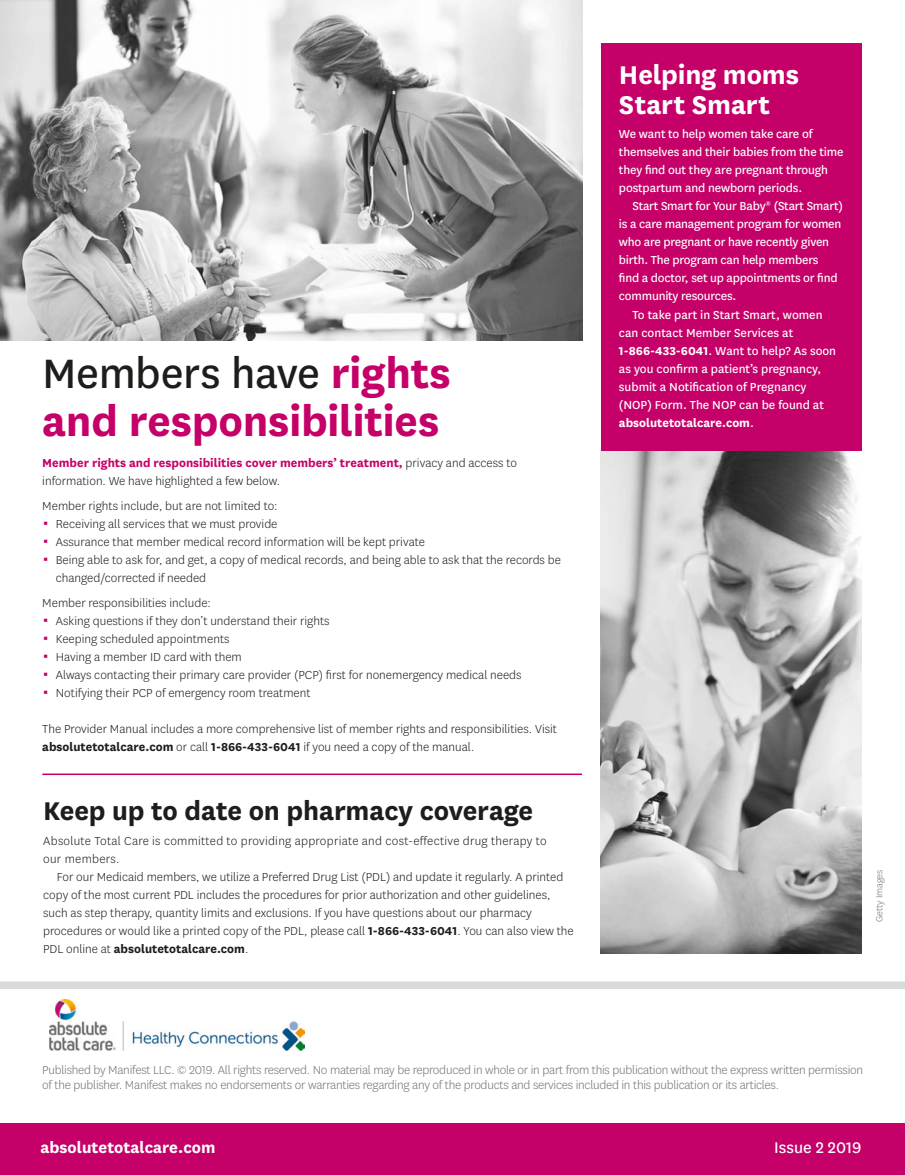
<style>
.page{position:relative;width:905px;height:1175px;background:#fff}
.page>*{position:absolute;margin:0;border:0;box-sizing:border-box;transform-origin:0 0}
.t1{font:700 48px/48px "Centene Sans";letter-spacing:-.01em;color:#c50068}
.t2{font:700 30px "Centene Sans";letter-spacing:-.005em;color:#1d1d1b}
.t3{font:700 30px/30px "Centene Sans";letter-spacing:-.005em;color:#fff}
.t4{font:700 18px "Centene Sans";color:#fff}
.t5{font:18px "Centene Sans";color:#fff}
.t6{font:300 13.5px/18px "Centene Sans";color:#1d1d1b}
.t7{font:13.5px/18px "Centene Sans";letter-spacing:-.01em;color:#fff}
.t8{font:300 13.5px/15px "Centene Sans";letter-spacing:-.02em;color:#747373}
.t9{font:300 13.5px/18px "Centene Sans";letter-spacing:.02em;color:#1d1d1b}
.t10{font:700 13.5px "Centene Sans";color:#fff}
.t11{font:300 10.5px "Centene Sans";color:#747373}
.s1{font-weight:400;color:#1d1d1b}
.s2{font-weight:700;color:#c50068}
.s3{font-weight:700}
.s4{font-weight:400}
</style>
<div class="page">
<img style="left:0;top:0;width:583px;height:340px">
<img style="left:601px;top:451px;width:260px;height:502px">
<div style="left:601px;top:43px;width:260px;height:408px;background:#c50068"></div>
<hr style="left:42px;top:773px;width:540px;height:2px;background:#c50068">
<div style="left:0;top:1123px;width:905px;height:52px;background:#c50068"></div>
<div style="left:0;top:981px;width:905px;height:8px;background:#dadada"></div>
<img style="left:49px;top:999px;width:256px;height:51px">
<h1 class="t1" style="left:42px;top:345px;width:410px"><span class="s1">Members have</span> rights and responsibilities</h1>
<p class="t6" style="left:42px;top:454px;width:476px"><span class="s2">Member rights and responsibilities cover members’ treatment,</span> privacy and access to information. We have highlighted a few below.</p>
<p class="t6" style="left:56px;top:496px;width:506px;text-indent:-14px">Member rights include, but are not limited to:<br>Receiving all services that we must provide<br>Assurance that member medical record information will be kept private<br>Being able to ask for, and get, a copy of medical records, and being able to ask that the records be changed/corrected if needed</p>
<p class="t6" style="left:56px;top:593px;width:467px;text-indent:-14px">Member responsibilities include:<br>Asking questions if they don’t understand their rights<br>Keeping scheduled appointments<br>Having a member ID card with them<br>Always contacting their primary care provider (PCP) first for nonemergency medical needs Notifying their PCP of emergency room treatment</p>
<p class="t6" style="left:42px;top:719px;width:516px">The Provider Manual includes a more comprehensive list of member rights and responsibilities. Visit <span class="s3">absolutetotalcare.com</span> or call <span class="s3">1-866-433-6041</span> if you need a copy of the manual.</p>
<h2 class="t3" style="left:619px;top:57px;width:182px">Helping moms<br>Start Smart</h2>
<p class="t7" style="left:619px;top:125px;width:226px">We want to help women take care of themselves and their babies from the time they find out they are pregnant through postpartum and newborn periods.</p>
<p class="t7" style="left:632px;top:197px;width:212px">Start Smart for Your Baby<sup>®</sup> (Start Smart)</p>
<p class="t7" style="left:619px;top:215px;width:224px">is a care management program for women</p>
<p class="t7" style="left:619px;top:233px;width:212px">who are pregnant or have recently given</p>
<p class="t7" style="left:619px;top:251px;width:201px">birth. The program can help members</p>
<p class="t7" style="left:619px;top:269px;width:220px">find a doctor, set up appointments or find</p>
<p class="t7" style="left:619px;top:287px;width:119px">community resources.</p>
<p class="t7" style="left:632px;top:305px;width:192px">To take part in Start Smart, women</p>
<p class="t7" style="left:619px;top:323px;width:176px">can contact Member Services at</p>
<p class="t7" style="left:619px;top:341px;width:219px"><span class="s3">1-866-433-6041</span>. Want to help? As soon</p>
<p class="t7" style="left:619px;top:359px;width:204px">as you confirm a patient’s pregnancy,</p>
<p class="t7" style="left:619px;top:377px;width:189px">submit a Notification of Pregnancy</p>
<p class="t7" style="left:619px;top:395px;width:206px">(NOP) Form. The NOP can be found at</p>
<p class="t10" style="left:619px;top:413px;width:136px">absolutetotalcare.com<span class="s4">.</span></p>
<h2 class="t2" style="left:43px;top:789px;width:491px">Keep up to date on pharmacy coverage</h2>
<p class="t9" style="left:43px;top:831px;width:505px">Absolute Total Care is committed to providing appropriate and cost-effective drug therapy to our members.</p>
<p class="t6" style="left:43px;top:867px;width:532px;text-indent:14px">For our Medicaid members, we utilize a Preferred Drug List (PDL) and update it regularly. A printed copy of the most current PDL includes the procedures for prior authorization and other guidelines, such as step therapy, quantity limits and exclusions. If you have questions about our pharmacy procedures or would like a printed copy of the PDL, please call <span class="s3">1-866-433-6041</span>. You can also view the PDL online at <span class="s3">absolutetotalcare.com</span>.</p>
<p class="t11" style="left:872px;top:922px;width:54px;rotate:-90deg">Getty Images</p>
<p class="t8" style="left:42px;top:1061px;width:822px">Published by Manifest LLC. © 2019. All rights reserved. No material may be reproduced in whole or in part from this publication without the express written permission of the publisher. Manifest makes no endorsements or warranties regarding any of the products and services included in this publication or its articles.</p>
<h3 class="t4" style="left:41px;top:1134px;width:176px">absolutetotalcare.com</h3>
<h3 class="t5" style="left:774px;top:1135px;width:89px">Issue 2 2019</h3>
</div>
